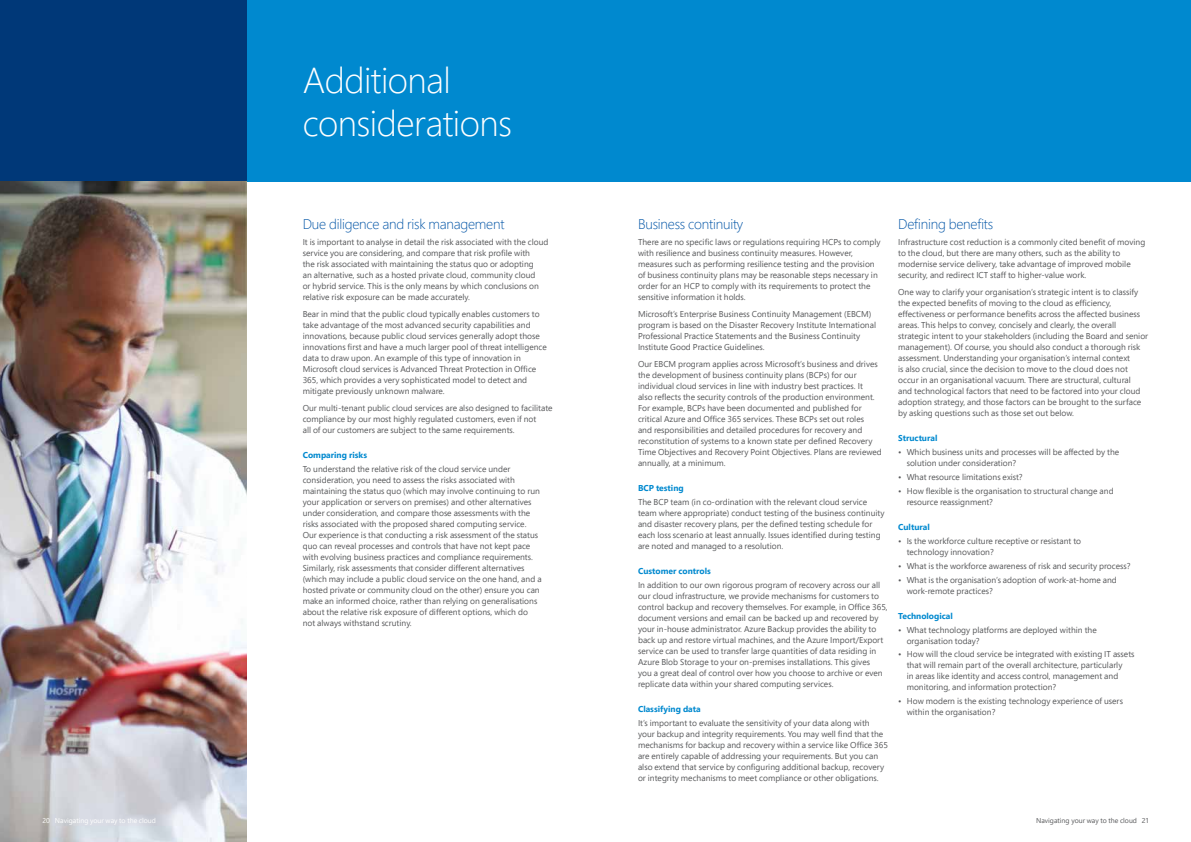
<style>
.page{position:relative;width:1191px;height:842px;background:#fff}
.page>*{position:absolute;margin:0;border:0;box-sizing:border-box;transform-origin:0 0}
.t1{font:300 36px/43.2px "Segoe Pro";letter-spacing:-.015em;color:#fff}
.t2{font:300 14px "Segoe Pro";letter-spacing:-.015em;color:#0054a6}
.t3{font:8.5px/11px "Segoe Pro";color:#58595b}
.t4{font:700 8.5px "Segoe Pro";color:#0089cf}
.t5{font:7px "Segoe Pro";color:#fff}
.t6{font:7px "Segoe Pro";color:#58595b}
</style>
<div class="page">
<div style="left:247px;top:0;width:944px;height:181px;background:#0089cf"></div>
<div style="left:0;top:0;width:247px;height:181px;background:#003878"></div>
<img style="left:0;top:181px;width:247px;height:661px">
<h1 class="t1" style="left:303px;top:58px;width:211px">Additional considerations</h1>
<h2 class="t2" style="left:303px;top:214px;width:203px">Due diligence and risk management</h2>
<p class="t3" style="left:303px;top:237px;width:247px">It is important to analyse in detail the risk associated with the cloud service you are considering, and compare that risk profile with<br>the risk associated with maintaining the status quo or adopting<br>an alternative, such as a hosted private cloud, community cloud<br>or hybrid service. This is the only means by which conclusions on relative risk exposure can be made accurately.</p>
<p class="t3" style="left:303px;top:308px;width:246px">Bear in mind that the public cloud typically enables customers to take advantage of the most advanced security capabilities and innovations, because public cloud services generally adopt those innovations first and have a much larger pool of threat intelligence data to draw upon. An example of this type of innovation in Microsoft cloud services is Advanced Threat Protection in Office 365, which provides a very sophisticated model to detect and mitigate previously unknown malware.</p>
<p class="t3" style="left:303px;top:402px;width:251px">Our multi-tenant public cloud services are also designed to facilitate compliance by our most highly regulated customers, even if not<br>all of our customers are subject to the same requirements.</p>
<p class="t4" style="left:303px;top:449px;width:66px">Comparing risks</p>
<p class="t3" style="left:303px;top:463px;width:240px">To understand the relative risk of the cloud service under consideration, you need to assess the risks associated with maintaining the status quo (which may involve continuing to run your application or servers on premises) and other alternatives under consideration, and compare those assessments with the risks associated with the proposed shared computing service.<br>Our experience is that conducting a risk assessment of the status quo can reveal processes and controls that have not kept pace with evolving business practices and compliance requirements.<br>Similarly, risk assessments that consider different alternatives (which may include a public cloud service on the one hand, and a hosted private or community cloud on the other) ensure you can make an informed choice, rather than relying on generalisations about the relative risk exposure of different options, which do not always withstand scrutiny.</p>
<h2 class="t2" style="left:638px;top:214px;width:107px">Business continuity</h2>
<p class="t3" style="left:638px;top:237px;width:244px">There are no specific laws or regulations requiring HCPs to comply with resilience and business continuity measures. However, measures such as performing resilience testing and the provision of business continuity plans may be reasonable steps necessary in order for an HCP to comply with its requirements to protect the sensitive information it holds.</p>
<p class="t3" style="left:638px;top:308px;width:239px">Microsoft’s Enterprise Business Continuity Management (EBCM) program is based on the Disaster Recovery Institute International Professional Practice Statements and the Business Continuity Institute Good Practice Guidelines.</p>
<p class="t3" style="left:638px;top:358px;width:245px">Our EBCM program applies across Microsoft’s business and drives the development of business continuity plans (BCPs) for our individual cloud services in line with industry best practices. It<br>also reflects the security controls of the production environment.<br>For example, BCPs have been documented and published for critical Azure and Office 365 services. These BCPs set out roles<br>and responsibilities and detailed procedures for recovery and reconstitution of systems to a known state per defined Recovery Time Objectives and Recovery Point Objectives. Plans are reviewed annually, at a minimum.</p>
<p class="t4" style="left:638px;top:482px;width:47px">BCP testing</p>
<p class="t3" style="left:638px;top:496px;width:248px">The BCP team (in co-ordination with the relevant cloud service team where appropriate) conduct testing of the business continuity and disaster recovery plans, per the defined testing schedule for each loss scenario at least annually. Issues identified during testing are noted and managed to a resolution.</p>
<p class="t4" style="left:638px;top:565px;width:74px">Customer controls</p>
<p class="t3" style="left:638px;top:579px;width:251px">In addition to our own rigorous program of recovery across our all our cloud infrastructure, we provide mechanisms for customers to control backup and recovery themselves. For example, in Office 365, document versions and email can be backed up and recovered by your in-house administrator. Azure Backup provides the ability to back up and restore virtual machines, and the Azure Import/Export service can be used to transfer large quantities of data residing in Azure Blob Storage to your on-premises installations. This gives<br>you a great deal of control over how you choose to archive or even replicate data within your shared computing services.</p>
<p class="t4" style="left:638px;top:703px;width:64px">Classifying data</p>
<p class="t3" style="left:638px;top:717px;width:251px">It’s important to evaluate the sensitivity of your data along with your backup and integrity requirements. You may well find that the mechanisms for backup and recovery within a service like Office 365 are entirely capable of addressing your requirements. But you can also extend that service by configuring additional backup, recovery or integrity mechanisms to meet compliance or other obligations.</p>
<h2 class="t2" style="left:898px;top:214px;width:97px">Defining benefits</h2>
<p class="t3" style="left:898px;top:237px;width:249px">Infrastructure cost reduction is a commonly cited benefit of moving to the cloud, but there are many others, such as the ability to modernise service delivery, take advantage of improved mobile security, and redirect ICT staff to higher-value work.</p>
<p class="t3" style="left:898px;top:286px;width:251px">One way to clarify your organisation’s strategic intent is to classify the expected benefits of moving to the cloud as efficiency, effectiveness or performance benefits across the affected business areas. This helps to convey, concisely and clearly, the overall strategic intent to your stakeholders (including the Board and senior management). Of course, you should also conduct a thorough risk assessment. Understanding your organisation’s internal context<br>is also crucial, since the decision to move to the cloud does not occur in an organisational vacuum. There are structural, cultural<br>and technological factors that need to be factored into your cloud adoption strategy, and those factors can be brought to the surface by asking questions such as those set out below.</p>
<p class="t4" style="left:898px;top:432px;width:41px">Structural</p>
<p class="t3" style="left:906px;top:446px;width:214px;text-indent:-8px">• Which business units and processes will be affected by the solution under consideration?</p>
<p class="t3" style="left:898px;top:471px;width:126px">• What resource limitations exist?</p>
<p class="t3" style="left:906px;top:485px;width:208px;text-indent:-8px">• How flexible is the organisation to structural change and resource reassignment?</p>
<p class="t4" style="left:898px;top:521px;width:33px">Cultural</p>
<p class="t3" style="left:906px;top:535px;width:176px;text-indent:-8px">• Is the workforce culture receptive or resistant to technology innovation?</p>
<p class="t3" style="left:898px;top:560px;width:234px">• What is the workforce awareness of risk and security process?</p>
<p class="t3" style="left:906px;top:574px;width:212px;text-indent:-8px">• What is the organisation’s adoption of work-at-home and work-remote practices?</p>
<p class="t4" style="left:898px;top:610px;width:56px">Technological</p>
<p class="t3" style="left:906px;top:624px;width:191px;text-indent:-8px">• What technology platforms are deployed within the organisation today?</p>
<p class="t3" style="left:906px;top:649px;width:229px;text-indent:-8px">• How will the cloud service be integrated with existing IT assets that will remain part of the overall architecture, particularly<br>in areas like identity and access control, management and monitoring, and information protection?</p>
<p class="t3" style="left:906px;top:695px;width:218px;text-indent:-8px">• How modern is the existing technology experience of users within the organisation?</p>
<p class="t5" style="left:43px;top:816px;width:115px">20 Navigating your way to the cloud</p>
<p class="t6" style="left:1036px;top:816px;width:114px">Navigating your way to the cloud 21</p>
</div>
